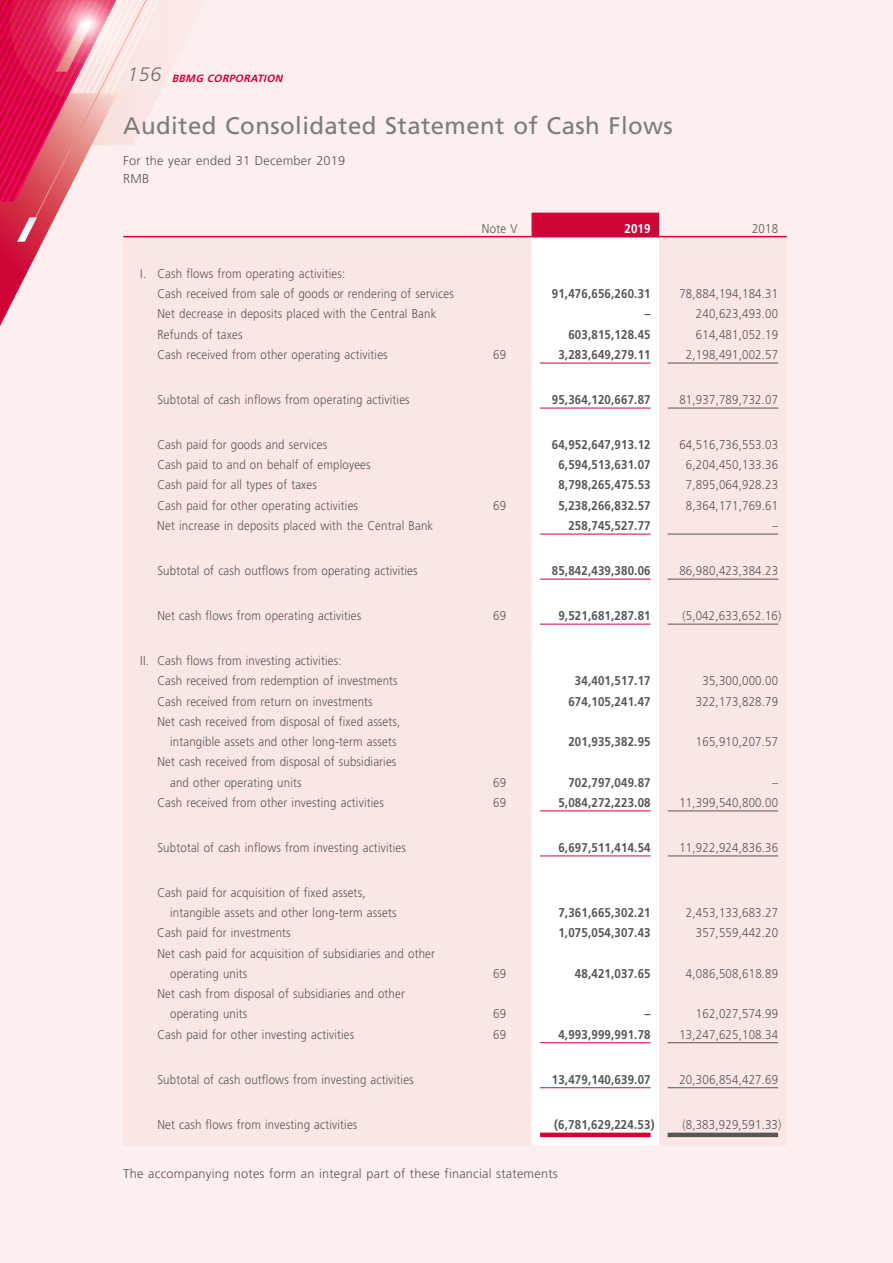
<style>
.page{position:relative;width:893px;height:1263px;background:#fcefee}
.page>*{position:absolute;margin:0;border:0;box-sizing:border-box;transform-origin:0 0}
.t1{font:24px "Frutiger LT Std";letter-spacing:.015em;color:#7c7b7b}
.t2{font:300 12.75px/20.2px "Frutiger LT Std";letter-spacing:.015em;color:#575756;scale:.9 1}
.t3{font:700 12.75px "Frutiger LT Std";letter-spacing:.015em;color:#575756;scale:.9 1}
.t4{font:300 12.75px/18px "Frutiger LT Std";letter-spacing:.015em;color:#575756}
.t5{font:700 12.75px "Frutiger LT Std";color:#fff;scale:.9 1}
.t6{font:italic 700 10.5px "Frutiger LT Std";color:#ce0438}
.s1{font-weight:300;font-size:19.5px;color:#6f6f6f}
</style>
<div class="page">
<svg style="left:0;top:0;width:213px;height:326px"></svg>
<div style="left:531px;top:213px;width:128px;height:23px;background:#ce0438"></div>
<div style="left:123px;top:237px;width:664px;height:901px;background:#fae6e4"></div>
<div style="left:531px;top:237px;width:128px;height:909px;background:#fff"></div>
<hr style="left:123px;top:236px;width:345px;height:1px;background:#ce0438">
<hr style="left:468px;top:236px;width:63px;height:1px;background:#ce0438">
<hr style="left:531px;top:236px;width:128px;height:1px;background:#ce0438">
<hr style="left:659px;top:236px;width:128px;height:1px;background:#ce0438">
<hr style="left:540px;top:363px;width:111px;height:1px;background:#ce0438">
<hr style="left:668px;top:363px;width:110px;height:1px;background:#575756">
<hr style="left:540px;top:408px;width:111px;height:1px;background:#ce0438">
<hr style="left:668px;top:408px;width:110px;height:1px;background:#575756">
<hr style="left:540px;top:534px;width:111px;height:1px;background:#ce0438">
<hr style="left:668px;top:534px;width:110px;height:1px;background:#575756">
<hr style="left:540px;top:579px;width:111px;height:1px;background:#ce0438">
<hr style="left:668px;top:579px;width:110px;height:1px;background:#575756">
<hr style="left:540px;top:624px;width:111px;height:1px;background:#ce0438">
<hr style="left:668px;top:624px;width:110px;height:1px;background:#575756">
<hr style="left:540px;top:810px;width:111px;height:1px;background:#ce0438">
<hr style="left:668px;top:810px;width:110px;height:1px;background:#575756">
<hr style="left:540px;top:855px;width:111px;height:1px;background:#ce0438">
<hr style="left:668px;top:855px;width:110px;height:1px;background:#575756">
<hr style="left:540px;top:1042px;width:111px;height:1px;background:#ce0438">
<hr style="left:668px;top:1042px;width:110px;height:1px;background:#575756">
<hr style="left:540px;top:1087px;width:111px;height:1px;background:#ce0438">
<hr style="left:668px;top:1087px;width:110px;height:1px;background:#575756">
<hr style="left:540px;top:1133px;width:111px;height:4px;background:#ce0438">
<hr style="left:668px;top:1133px;width:110px;height:4px;background:#575756">
<p class="t6" style="left:128px;top:72px;width:159px"><span class="s1">1 5 6</span> BBMG CORPORATION</p>
<h1 class="t1" style="left:123px;top:112px;width:551px">Audited Consolidated Statement of Cash Flows</h1>
<p class="t4" style="left:123px;top:152px;width:224px">For the year ended 31 December 2019<br>RMB</p>
<p class="t2" style="left:157px;top:264px;width:331px;text-indent:-17px">I. Cash flows from operating activities:<br>Cash received from sale of goods or rendering of services</p>
<p class="t2" style="left:482px;top:219px;width:41px">Note V</p>
<p class="t5" style="left:624px;top:221px;width:31px">2019</p>
<p class="t2" style="left:752px;top:219px;width:31px">2018</p>
<p class="t3" style="left:552px;top:286px;width:111px">91,476,656,260.31</p>
<p class="t2" style="left:679px;top:284px;width:111px">78,884,194,184.31</p>
<p class="t2" style="left:157px;top:304px;width:312px">Net decrease in deposits placed with the Central Bank</p>
<p class="t3" style="left:645px;top:306px;width:8px">–</p>
<p class="t2" style="left:696px;top:304px;width:93px">240,623,493.00</p>
<p class="t2" style="left:157px;top:324px;width:96px">Refunds of taxes</p>
<p class="t3" style="left:568px;top:327px;width:93px">603,815,128.45</p>
<p class="t2" style="left:696px;top:324px;width:93px">614,481,052.19</p>
<p class="t2" style="left:157px;top:345px;width:257px">Cash received from other operating activities</p>
<p class="t2" style="left:493px;top:345px;width:16px">69</p>
<p class="t3" style="left:558px;top:347px;width:104px">3,283,649,279.11</p>
<p class="t2" style="left:686px;top:345px;width:104px">2,198,491,002.57</p>
<p class="t2" style="left:157px;top:390px;width:282px">Subtotal of cash inflows from operating activities</p>
<p class="t3" style="left:552px;top:392px;width:111px">95,364,120,667.87</p>
<p class="t2" style="left:679px;top:390px;width:111px">81,937,789,732.07</p>
<p class="t2" style="left:157px;top:435px;width:190px">Cash paid for goods and services</p>
<p class="t3" style="left:552px;top:437px;width:111px">64,952,647,913.12</p>
<p class="t2" style="left:679px;top:435px;width:111px">64,516,736,553.03</p>
<p class="t2" style="left:157px;top:455px;width:239px">Cash paid to and on behalf of employees</p>
<p class="t3" style="left:558px;top:457px;width:104px">6,594,513,631.07</p>
<p class="t2" style="left:686px;top:455px;width:104px">6,204,450,133.36</p>
<p class="t2" style="left:157px;top:475px;width:179px">Cash paid for all types of taxes</p>
<p class="t3" style="left:558px;top:477px;width:104px">8,798,265,475.53</p>
<p class="t2" style="left:686px;top:475px;width:104px">7,895,064,928.23</p>
<p class="t2" style="left:157px;top:495px;width:225px">Cash paid for other operating activities</p>
<p class="t2" style="left:493px;top:495px;width:16px">69</p>
<p class="t3" style="left:558px;top:498px;width:104px">5,238,266,832.57</p>
<p class="t2" style="left:686px;top:495px;width:104px">8,364,171,769.61</p>
<p class="t2" style="left:157px;top:516px;width:308px">Net increase in deposits placed with the Central Bank</p>
<p class="t3" style="left:568px;top:518px;width:93px">258,745,527.77</p>
<p class="t2" style="left:772px;top:516px;width:8px">–</p>
<p class="t2" style="left:157px;top:561px;width:291px">Subtotal of cash outflows from operating activities</p>
<p class="t3" style="left:552px;top:563px;width:111px">85,842,439,380.06</p>
<p class="t2" style="left:679px;top:561px;width:111px">86,980,423,384.23</p>
<p class="t2" style="left:157px;top:606px;width:228px">Net cash flows from operating activities</p>
<p class="t2" style="left:493px;top:606px;width:16px">69</p>
<p class="t3" style="left:558px;top:608px;width:104px">9,521,681,287.81</p>
<p class="t2" style="left:682px;top:606px;width:112px">(5,042,633,652.16)</p>
<p class="t2" style="left:157px;top:651px;width:269px;text-indent:-17px">II. Cash flows from investing activities:<br>Cash received from redemption of investments</p>
<p class="t3" style="left:575px;top:673px;width:86px">34,401,517.17</p>
<p class="t2" style="left:702px;top:671px;width:86px">35,300,000.00</p>
<p class="t2" style="left:157px;top:691px;width:241px">Cash received from return on investments</p>
<p class="t3" style="left:568px;top:694px;width:93px">674,105,241.47</p>
<p class="t2" style="left:696px;top:691px;width:93px">322,173,828.79</p>
<p class="t2" style="left:170px;top:711px;width:257px;text-indent:-13px">Net cash received from disposal of fixed assets, intangible assets and other long-term assets</p>
<p class="t3" style="left:568px;top:734px;width:93px">201,935,382.95</p>
<p class="t2" style="left:696px;top:732px;width:93px">165,910,207.57</p>
<p class="t2" style="left:170px;top:752px;width:253px;text-indent:-13px">Net cash received from disposal of subsidiaries and other operating units</p>
<p class="t2" style="left:493px;top:772px;width:16px">69</p>
<p class="t3" style="left:568px;top:775px;width:93px">702,797,049.87</p>
<p class="t2" style="left:772px;top:772px;width:8px">–</p>
<p class="t2" style="left:157px;top:792px;width:253px">Cash received from other investing activities</p>
<p class="t2" style="left:493px;top:792px;width:16px">69</p>
<p class="t3" style="left:558px;top:795px;width:104px">5,084,272,223.08</p>
<p class="t2" style="left:679px;top:792px;width:111px">11,399,540,800.00</p>
<p class="t2" style="left:157px;top:837px;width:278px">Subtotal of cash inflows from investing activities</p>
<p class="t3" style="left:558px;top:840px;width:104px">6,697,511,414.54</p>
<p class="t2" style="left:679px;top:837px;width:111px">11,922,924,836.36</p>
<p class="t2" style="left:170px;top:882px;width:253px;text-indent:-13px">Cash paid for acquisition of fixed assets, intangible assets and other long-term assets</p>
<p class="t3" style="left:558px;top:905px;width:104px">7,361,665,302.21</p>
<p class="t2" style="left:686px;top:903px;width:104px">2,453,133,683.27</p>
<p class="t2" style="left:157px;top:923px;width:150px">Cash paid for investments</p>
<p class="t3" style="left:558px;top:925px;width:104px">1,075,054,307.43</p>
<p class="t2" style="left:696px;top:923px;width:93px">357,559,442.20</p>
<p class="t2" style="left:170px;top:943px;width:296px;text-indent:-13px">Net cash paid for acquisition of subsidiaries and other operating units</p>
<p class="t2" style="left:493px;top:963px;width:16px">69</p>
<p class="t3" style="left:575px;top:966px;width:86px">48,421,037.65</p>
<p class="t2" style="left:686px;top:963px;width:104px">4,086,508,618.89</p>
<p class="t2" style="left:170px;top:984px;width:262px;text-indent:-13px">Net cash from disposal of subsidiaries and other operating units</p>
<p class="t2" style="left:493px;top:1004px;width:16px">69</p>
<p class="t3" style="left:645px;top:1006px;width:8px">–</p>
<p class="t2" style="left:696px;top:1004px;width:93px">162,027,574.99</p>
<p class="t2" style="left:157px;top:1024px;width:220px">Cash paid for other investing activities</p>
<p class="t2" style="left:493px;top:1024px;width:16px">69</p>
<p class="t3" style="left:558px;top:1027px;width:104px">4,993,999,991.78</p>
<p class="t2" style="left:679px;top:1024px;width:111px">13,247,625,108.34</p>
<p class="t2" style="left:157px;top:1069px;width:286px">Subtotal of cash outflows from investing activities</p>
<p class="t3" style="left:552px;top:1072px;width:111px">13,479,140,639.07</p>
<p class="t2" style="left:679px;top:1069px;width:111px">20,306,854,427.69</p>
<p class="t2" style="left:157px;top:1114px;width:224px">Net cash flows from investing activities</p>
<p class="t3" style="left:554px;top:1117px;width:113px">(6,781,629,224.53)</p>
<p class="t2" style="left:682px;top:1114px;width:112px">(8,383,929,591.33)</p>
<p class="t4" style="left:123px;top:1165px;width:436px">The accompanying notes form an integral part of these financial statements</p>
</div>
